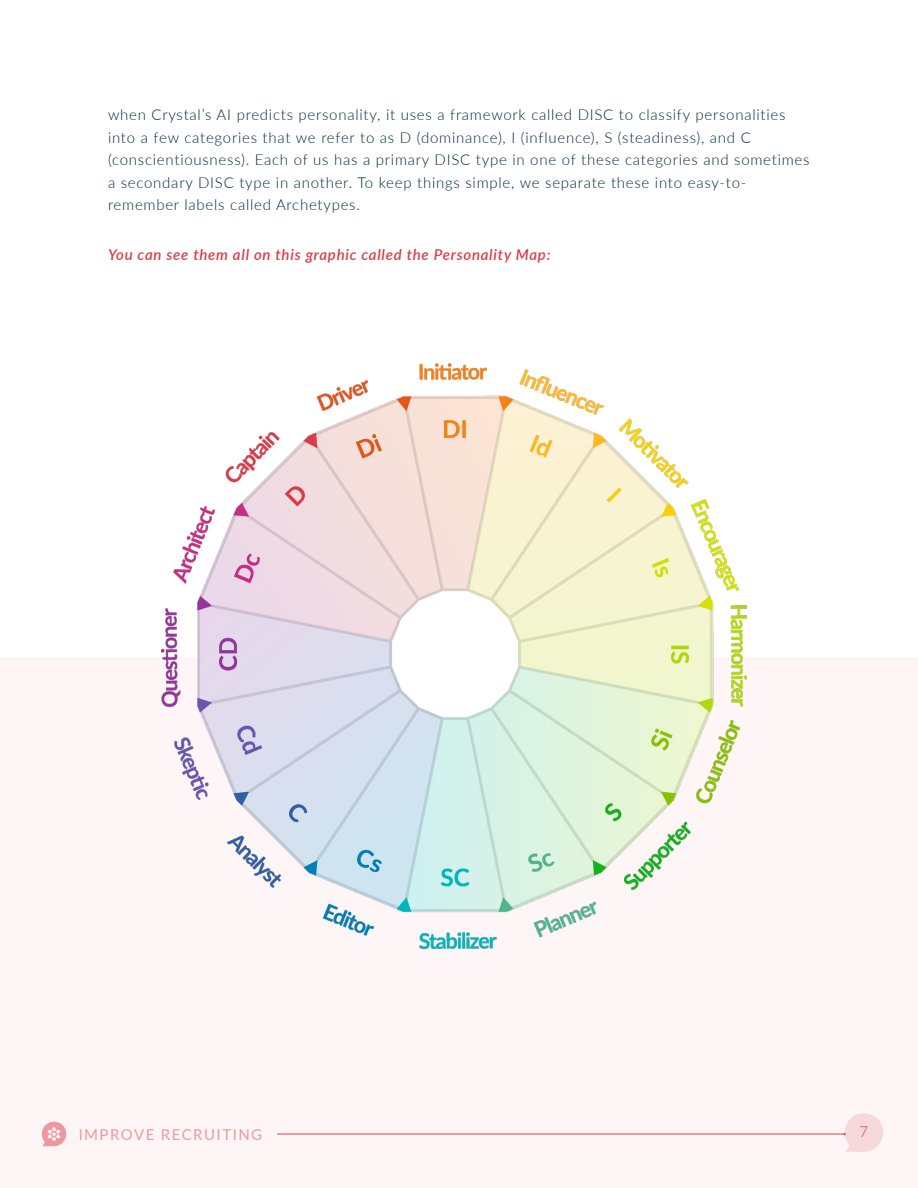
<style>
.page{position:relative;width:918px;height:1188px;background:#fff}
.page>*{position:absolute;margin:0;border:0;box-sizing:border-box;transform-origin:0 0}
.t1{font:300 15px/22.5px "Lato";letter-spacing:.05em;color:#00293d}
.t2{font:italic 600 15px "Lato";letter-spacing:.05em;color:#db3c48}
.t3{font:15px "Lato";letter-spacing:.1em;color:#db3c48}
.t4{font:300 15px "Lato";color:#db3c48}
</style>
<div class="page">
<div style="left:0;top:657px;width:918px;height:531px;background:#fdf5f6"></div>
<img style="left:162px;top:364px;width:585px;height:585px">
<svg style="left:41px;top:1121px;width:26px;height:25px"></svg>
<hr style="left:277px;top:1134px;width:568px;height:1px;background:#db3c48">
<svg style="left:843px;top:1113px;width:40px;height:39px"></svg>
<p class="t1" style="left:108px;top:103px;width:703px">when Crystal’s AI predicts personality, it uses a framework called DISC to classify personalities into a few categories that we refer to as D (dominance), I (influence), S (steadiness), and C (conscientiousness). Each of us has a primary DISC type in one of these categories and sometimes a secondary DISC type in another. To keep things simple, we separate these into easy-to&shy;remember labels called Archetypes.</p>
<p class="t2" style="left:108px;top:243px;width:444px">You can see them all on this graphic called the Personality Map:</p>
<p class="t3" style="left:78px;top:1124px;width:185px">IMPROVE RECRUITING</p>
<p class="t4" style="left:860px;top:1121px;width:10px">7</p>
</div>
